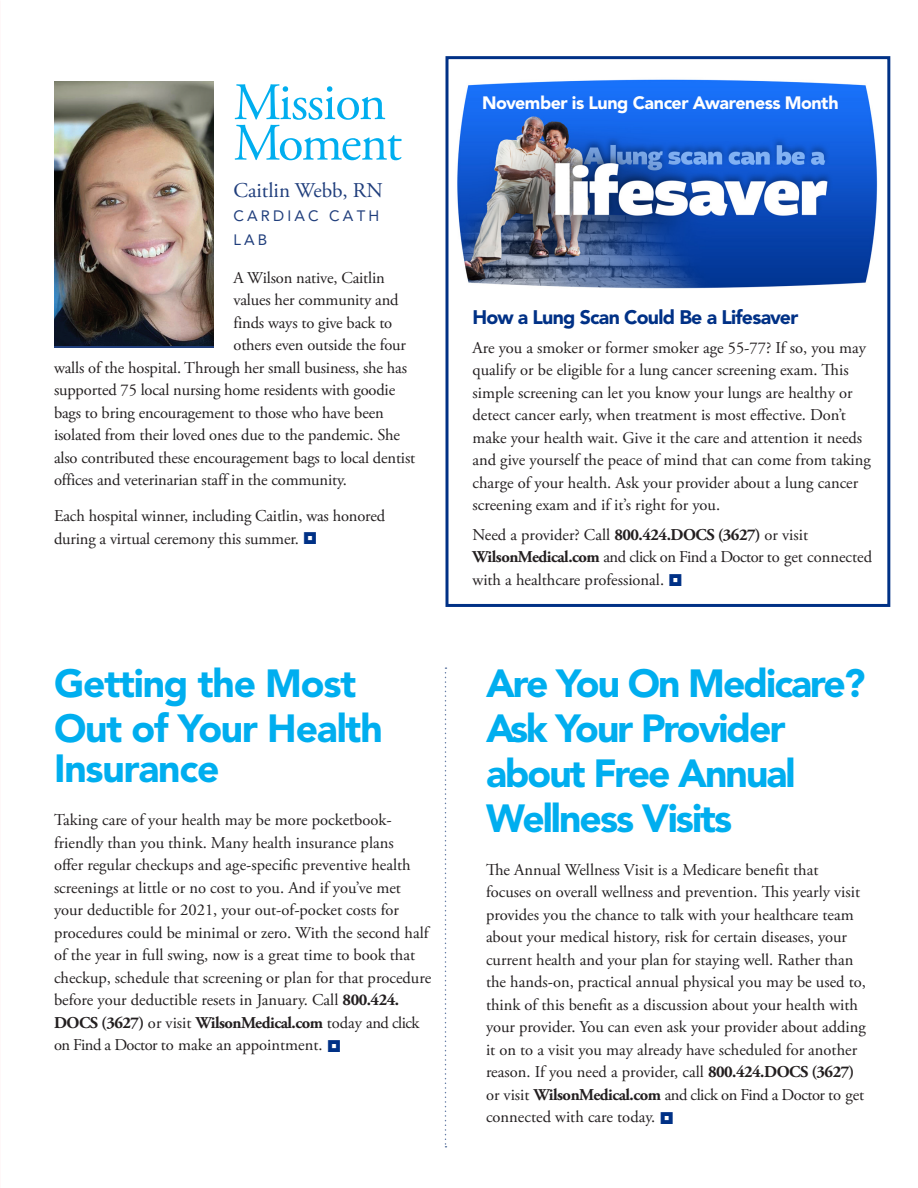
<style>
.page{position:relative;width:918px;height:1188px;background:#fff}
.page>*{position:absolute;margin:0;border:0;box-sizing:border-box;transform-origin:0 0}
.Body_Copy{font:52.5px/40.5px "Adobe Garamond Pro";letter-spacing:-.04em;color:#00aeef}
.Body_Copy-2{font:900 39px/45px "Avenir LT Pro";letter-spacing:-.05em;color:#00aeef}
.Body_Copy-3{font:900 39px/45px "Avenir LT Pro";letter-spacing:-.03em;color:#00aeef}
.Body_Copy-4{font:21px "Adobe Garamond Pro";color:#203e7c}
.t1{font:900 19.5px "Avenir LT Pro";letter-spacing:-.04em;color:#003186}
.t2{font:900 17.85px "Avenir LT Pro";letter-spacing:-.03em;color:#fff}
.Body_Copy-5{font:16.5px/22.5px "Adobe Garamond Pro";color:#231f20}
.Body_Copy-6{font:15px/24px "Avenir LT Pro";letter-spacing:.21em;color:#203e7c}
.s1{font-weight:700}
</style>
<div class="page">
<svg style="left:445px;top:667px;width:2px;height:481px"></svg>
<div style="left:446px;top:56px;width:444px;height:551px;background:#fff;border:3px solid #003186"></div>
<img style="left:54px;top:81px;width:159px;height:264px">
<img style="left:457px;top:79px;width:421px;height:210px">
<p class="Body_Copy" style="left:233px;top:84px;width:170px">Mission<br>Moment</p>
<p class="Body_Copy-4" style="left:233px;top:178px;width:151px">Caitlin Webb, RN</p>
<p class="Body_Copy-6" style="left:233px;top:204px;width:147px">CARDIAC CATH<br>LAB</p>
<p class="Body_Copy-5" style="left:233px;top:267px;width:153px">A Wilson native, Caitlin</p>
<p class="Body_Copy-5" style="left:233px;top:289px;width:167px">values her community and</p>
<p class="Body_Copy-5" style="left:233px;top:312px;width:160px">finds ways to give back to</p>
<p class="Body_Copy-5" style="left:233px;top:334px;width:174px">others even outside the four</p>
<p class="Body_Copy-5" style="left:54px;top:357px;width:355px">walls of the hospital. Through her small business, she has</p>
<p class="Body_Copy-5" style="left:54px;top:379px;width:343px">supported 75 local nursing home residents with goodie</p>
<p class="Body_Copy-5" style="left:54px;top:402px;width:331px">bags to bring encouragement to those who have been</p>
<p class="Body_Copy-5" style="left:54px;top:424px;width:347px">isolated from their loved ones due to the pandemic. She</p>
<p class="Body_Copy-5" style="left:54px;top:447px;width:363px">also contributed these encouragement bags to local dentist</p>
<p class="Body_Copy-5" style="left:54px;top:469px;width:294px">offices and veterinarian staff in the community.</p>
<p class="Body_Copy-5" style="left:54px;top:505px;width:333px">Each hospital winner, including Caitlin, was honored during a virtual ceremony this summer.</p>
<p class="Body_Copy-3" style="left:54px;top:661px;width:330px">Getting the Most<br>Out of Your Health</p>
<p class="Body_Copy-3" style="left:54px;top:746px;width:167px">Insurance</p>
<p class="Body_Copy-5" style="left:54px;top:809px;width:379px">Taking care of your health may be more pocketbook&shy;friendly than you think. Many health insurance plans<br>offer regular checkups and age-specific preventive health screenings at little or no cost to you. And if you’ve met your deductible for 2021, your out-of-pocket costs for procedures could be minimal or zero. With the second half of the year in full swing, now is a great time to book that checkup, schedule that screening or plan for that procedure before your deductible resets in January. Call <span class="s1">800.424.<br>DOCS (3627)</span> or visit <span class="s1">WilsonMedical.com</span> today and click on Find a Doctor to make an appointment.</p>
<p class="t2" style="left:482px;top:91px;width:358px">November is Lung Cancer Awareness Month</p>
<p class="t1" style="left:472px;top:305px;width:327px">How a Lung Scan Could Be a Lifesaver</p>
<p class="Body_Copy-5" style="left:472px;top:337px;width:400px">Are you a smoker or former smoker age 55-77? If so, you may qualify or be eligible for a lung cancer screening exam. This simple screening can let you know your lungs are healthy or detect cancer early, when treatment is most effective. Don’t make your health wait. Give it the care and attention it needs and give yourself the peace of mind that can come from taking charge of your health. Ask your provider about a lung cancer screening exam and if it’s right for you.</p>
<p class="Body_Copy-5" style="left:472px;top:524px;width:401px">Need a provider? Call <span class="s1">800.424.DOCS (3627)</span> or visit<br><span class="s1">WilsonMedical.com</span> and click on Find a Doctor to get connected with a healthcare professional.</p>
<p class="Body_Copy-2" style="left:486px;top:661px;width:381px">Are You On Medicare?<br>Ask Your Provider about Free Annual<br>Wellness Visits</p>
<p class="Body_Copy-5" style="left:486px;top:859px;width:381px">The Annual Wellness Visit is a Medicare benefit that focuses on overall wellness and prevention. This yearly visit provides you the chance to talk with your healthcare team about your medical history, risk for certain diseases, your current health and your plan for staying well. Rather than the hands-on, practical annual physical you may be used to, think of this benefit as a discussion about your health with your provider. You can even ask your provider about adding it on to a visit you may already have scheduled for another reason. If you need a provider, call <span class="s1">800.424.DOCS (3627) </span>or visit <span class="s1">WilsonMedical.com</span> and click on Find a Doctor to get connected with care today.</p>
</div>
